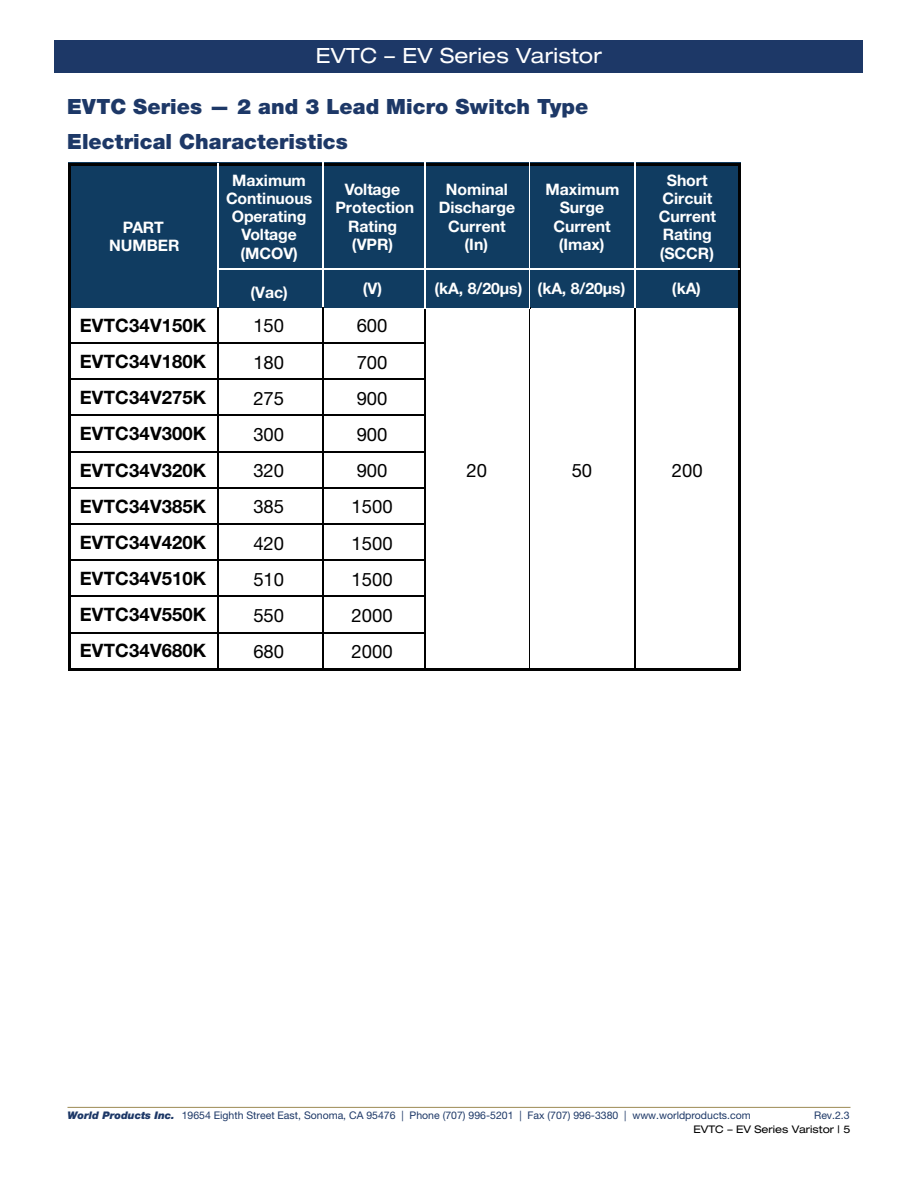
<style>
.page{position:relative;width:918px;height:1188px;background:#fff}
.page>*{position:absolute;margin:0;border:0;box-sizing:border-box;transform-origin:0 0}
.t1{font:900 21px/35.2px "Helvetica Neue LT Std";letter-spacing:.005em;color:#1d3867}
.t2{font:expanded 21px "Helvetica Neue LT Std";letter-spacing:.01em;color:#fff}
.t3{font:700 18.45px/36.3px "Helvetica Neue LT Std";letter-spacing:.01em;color:#010101}
.t4{font:18.45px "Helvetica Neue LT Std";color:#010101}
.t5{font:700 15.75px/18.1px "Helvetica Neue LT Std";letter-spacing:-.005em;color:#fff;text-align:center}
.t6{font:10.5px "Helvetica Neue LT Std";color:#1d3867}
.t7{font:expanded 10.5px "Helvetica Neue LT Std";color:#000}
.s1{font-weight:900;font-style:italic}
</style>
<div class="page">
<div style="left:55px;top:40px;width:808px;height:33px;background:#1d3867"></div>
<hr style="left:68px;top:1107px;width:782px;height:1px;background:#9d8a54">
<div style="left:69px;top:162px;width:672px;height:146px;background:#103c61"></div>
<hr style="left:71px;top:163px;width:669px;height:3px;background:#010101">
<hr style="left:69px;top:166px;width:2px;height:102px;background:#010101">
<hr style="left:739px;top:166px;width:2px;height:502px;background:#010101">
<hr style="left:217px;top:268px;width:523px;height:2px;background:#fff">
<hr style="left:69px;top:270px;width:2px;height:37px;background:#010101">
<hr style="left:217px;top:163px;width:2px;height:144px;background:#fff">
<hr style="left:322px;top:162px;width:2px;height:145px;background:#fff">
<hr style="left:69px;top:309px;width:2px;height:33px;background:#010101">
<hr style="left:217px;top:309px;width:2px;height:33px;background:#010101">
<hr style="left:322px;top:309px;width:2px;height:33px;background:#010101">
<hr style="left:425px;top:162px;width:1px;height:145px;background:#fff">
<hr style="left:425px;top:309px;width:1px;height:361px;background:#010101">
<hr style="left:529px;top:309px;width:1px;height:33px;background:#010101">
<hr style="left:634px;top:309px;width:2px;height:33px;background:#010101">
<hr style="left:71px;top:342px;width:354px;height:1px;background:#010101">
<hr style="left:69px;top:345px;width:2px;height:33px;background:#010101">
<hr style="left:217px;top:345px;width:2px;height:33px;background:#010101">
<hr style="left:322px;top:345px;width:2px;height:33px;background:#010101">
<hr style="left:529px;top:345px;width:1px;height:33px;background:#010101">
<hr style="left:634px;top:345px;width:2px;height:33px;background:#010101">
<hr style="left:71px;top:378px;width:354px;height:2px;background:#010101">
<hr style="left:69px;top:381px;width:2px;height:34px;background:#010101">
<hr style="left:217px;top:381px;width:2px;height:34px;background:#010101">
<hr style="left:322px;top:381px;width:2px;height:34px;background:#010101">
<hr style="left:529px;top:381px;width:1px;height:34px;background:#010101">
<hr style="left:634px;top:381px;width:2px;height:34px;background:#010101">
<hr style="left:71px;top:415px;width:354px;height:1px;background:#010101">
<hr style="left:69px;top:418px;width:2px;height:33px;background:#010101">
<hr style="left:217px;top:418px;width:2px;height:33px;background:#010101">
<hr style="left:322px;top:418px;width:2px;height:33px;background:#010101">
<hr style="left:529px;top:418px;width:1px;height:33px;background:#010101">
<hr style="left:634px;top:418px;width:2px;height:33px;background:#010101">
<hr style="left:71px;top:451px;width:354px;height:1px;background:#010101">
<hr style="left:69px;top:454px;width:2px;height:33px;background:#010101">
<hr style="left:217px;top:454px;width:2px;height:33px;background:#010101">
<hr style="left:322px;top:454px;width:2px;height:33px;background:#010101">
<hr style="left:529px;top:454px;width:1px;height:33px;background:#010101">
<hr style="left:634px;top:454px;width:2px;height:33px;background:#010101">
<hr style="left:71px;top:487px;width:354px;height:2px;background:#010101">
<hr style="left:69px;top:490px;width:2px;height:33px;background:#010101">
<hr style="left:217px;top:490px;width:2px;height:33px;background:#010101">
<hr style="left:322px;top:490px;width:2px;height:33px;background:#010101">
<hr style="left:529px;top:490px;width:1px;height:33px;background:#010101">
<hr style="left:634px;top:490px;width:2px;height:33px;background:#010101">
<hr style="left:71px;top:523px;width:354px;height:2px;background:#010101">
<hr style="left:69px;top:526px;width:2px;height:34px;background:#010101">
<hr style="left:217px;top:526px;width:2px;height:34px;background:#010101">
<hr style="left:322px;top:526px;width:2px;height:34px;background:#010101">
<hr style="left:529px;top:526px;width:1px;height:34px;background:#010101">
<hr style="left:634px;top:526px;width:2px;height:34px;background:#010101">
<hr style="left:71px;top:560px;width:354px;height:1px;background:#010101">
<hr style="left:69px;top:562px;width:2px;height:34px;background:#010101">
<hr style="left:217px;top:562px;width:2px;height:34px;background:#010101">
<hr style="left:322px;top:562px;width:2px;height:34px;background:#010101">
<hr style="left:529px;top:562px;width:1px;height:34px;background:#010101">
<hr style="left:634px;top:562px;width:2px;height:34px;background:#010101">
<hr style="left:71px;top:596px;width:354px;height:1px;background:#010101">
<hr style="left:69px;top:599px;width:2px;height:33px;background:#010101">
<hr style="left:217px;top:599px;width:2px;height:33px;background:#010101">
<hr style="left:322px;top:599px;width:2px;height:33px;background:#010101">
<hr style="left:529px;top:599px;width:1px;height:33px;background:#010101">
<hr style="left:634px;top:599px;width:2px;height:33px;background:#010101">
<hr style="left:71px;top:632px;width:354px;height:1px;background:#010101">
<hr style="left:69px;top:635px;width:2px;height:33px;background:#010101">
<hr style="left:71px;top:668px;width:533px;height:3px;background:#010101">
<hr style="left:217px;top:635px;width:2px;height:33px;background:#010101">
<hr style="left:322px;top:635px;width:2px;height:33px;background:#010101">
<hr style="left:529px;top:635px;width:1px;height:33px;background:#010101">
<hr style="left:532px;top:668px;width:102px;height:3px;background:#010101">
<hr style="left:634px;top:635px;width:2px;height:33px;background:#010101">
<hr style="left:637px;top:668px;width:102px;height:3px;background:#010101">
<hr style="left:529px;top:162px;width:1px;height:147px;background:#fff">
<hr style="left:634px;top:162px;width:2px;height:145px;background:#fff">
<h1 class="t2" style="left:316px;top:42px;width:288px">EVTC – EV Series Varistor</h1>
<h1 class="t1" style="left:67px;top:89px;width:523px">EVTC Series — 2 and 3 Lead Micro Switch Type<br>Electrical Characteristics</h1>
<p class="t5" style="left:109px;top:218px;width:72px">PART<br>NUMBER</p>
<p class="t5" style="left:226px;top:171px;width:88px">Maximum<br>Continuous<br>Operating<br>Voltage (MCOV)</p>
<p class="t5" style="left:335px;top:180px;width:80px">Voltage<br>Protection<br>Rating (VPR)</p>
<p class="t5" style="left:439px;top:180px;width:78px">Nominal<br>Discharge<br>Current (In)</p>
<p class="t5" style="left:546px;top:180px;width:75px">Maximum<br>Surge<br>Current (Imax)</p>
<p class="t5" style="left:659px;top:171px;width:59px">Short<br>Circuit<br>Current<br>Rating (SCCR)</p>
<p class="t5" style="left:434px;top:279px;width:193px">(kA, 8/20µs) (kA, 8/20µs)</p>
<p class="t5" style="left:672px;top:279px;width:30px">(kA)</p>
<p class="t5" style="left:250px;top:283px;width:39px">(Vac)</p>
<p class="t5" style="left:363px;top:279px;width:21px">(V)</p>
<p class="t3" style="left:80px;top:306px;width:128px">EVTC34V150K<br>EVTC34V180K</p>
<p class="t4" style="left:253px;top:315px;width:32px">150</p>
<p class="t4" style="left:357px;top:315px;width:32px">600</p>
<p class="t4" style="left:253px;top:351px;width:32px">180</p>
<p class="t4" style="left:357px;top:351px;width:32px">700</p>
<p class="t3" style="left:80px;top:379px;width:128px">EVTC34V275K</p>
<p class="t4" style="left:253px;top:387px;width:32px">275</p>
<p class="t4" style="left:357px;top:387px;width:32px">900</p>
<p class="t3" style="left:80px;top:415px;width:128px">EVTC34V300K</p>
<p class="t4" style="left:253px;top:423px;width:32px">300</p>
<p class="t4" style="left:357px;top:423px;width:32px">900</p>
<p class="t3" style="left:80px;top:451px;width:128px">EVTC34V320K</p>
<p class="t4" style="left:253px;top:460px;width:32px">320</p>
<p class="t4" style="left:357px;top:460px;width:32px">900</p>
<p class="t3" style="left:80px;top:488px;width:128px">EVTC34V385K</p>
<p class="t4" style="left:253px;top:496px;width:32px">385</p>
<p class="t4" style="left:352px;top:496px;width:43px">1500</p>
<p class="t3" style="left:80px;top:524px;width:128px">EVTC34V420K</p>
<p class="t4" style="left:253px;top:532px;width:32px">420</p>
<p class="t4" style="left:352px;top:532px;width:43px">1500</p>
<p class="t3" style="left:80px;top:560px;width:128px">EVTC34V510K</p>
<p class="t4" style="left:253px;top:568px;width:32px">510</p>
<p class="t4" style="left:352px;top:568px;width:43px">1500</p>
<p class="t3" style="left:80px;top:596px;width:128px">EVTC34V550K</p>
<p class="t4" style="left:253px;top:604px;width:32px">550</p>
<p class="t4" style="left:352px;top:604px;width:43px">2000</p>
<p class="t3" style="left:80px;top:632px;width:128px">EVTC34V680K</p>
<p class="t4" style="left:253px;top:641px;width:32px">680</p>
<p class="t4" style="left:352px;top:641px;width:43px">2000</p>
<p class="t4" style="left:467px;top:459px;width:22px">20</p>
<p class="t4" style="left:572px;top:459px;width:22px">50</p>
<p class="t4" style="left:672px;top:459px;width:32px">200</p>
<p class="t6" style="left:68px;top:1109px;width:685px"><span class="s1">World Products Inc.</span> 19654 Eighth Street East, Sonoma, CA 95476 | Phone (707) 996-5201 | Fax (707) 996-3380 | www.worldproducts.com</p>
<p class="t6" style="left:814px;top:1109px;width:37px">Rev.2.3</p>
<p class="t7" style="left:694px;top:1123px;width:158px">EVTC – EV Series Varistor | 5</p>
</div>
